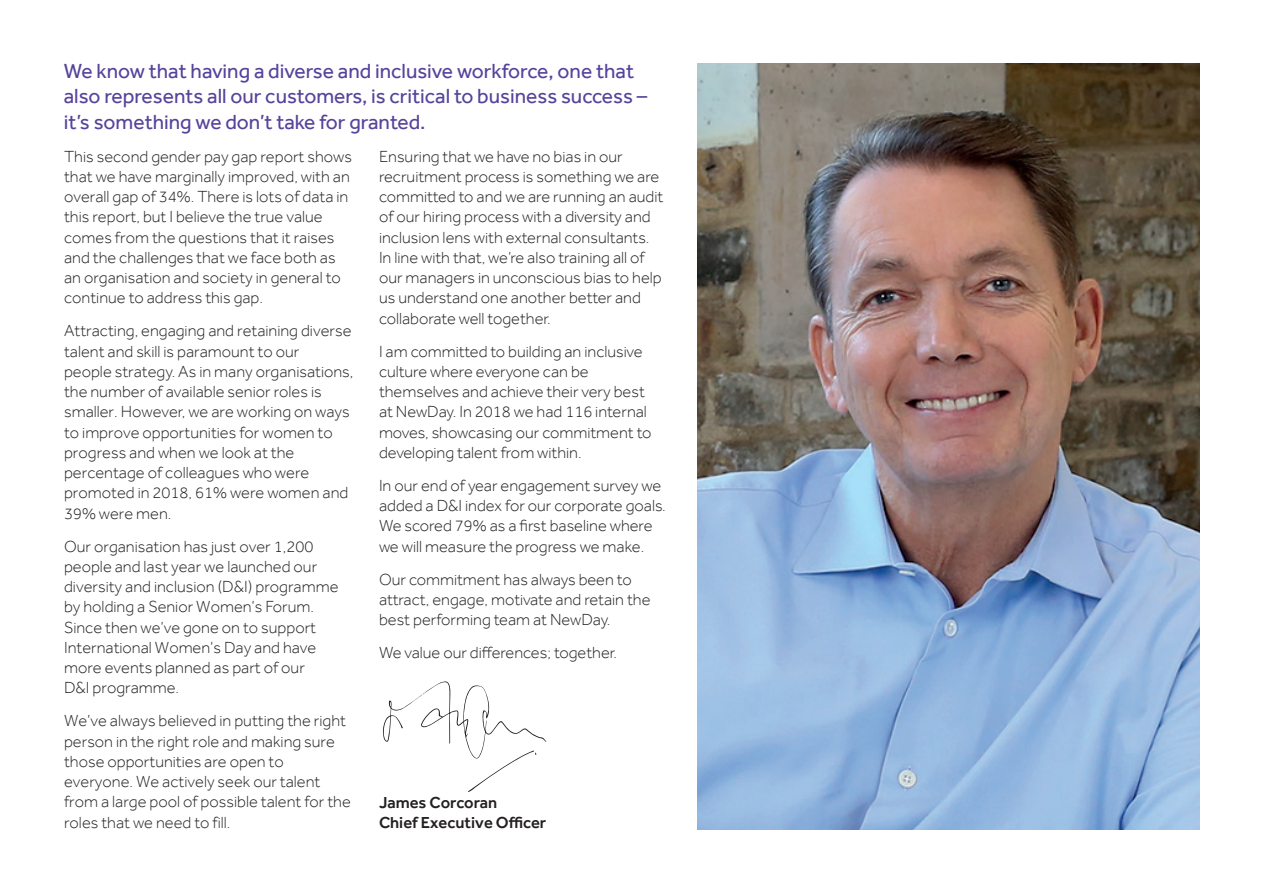
<style>
.page{position:relative;width:1263px;height:893px;background:#fff}
.page>*{position:absolute;margin:0;border:0;box-sizing:border-box;transform-origin:0 0}
.t1{font:21px/25.5px "Effra";color:#56439b}
.t2{font:300 16.5px/20.2px "Effra";color:#231f20}
.t3{font:500 16.5px/20.2px "Effra";color:#231f20}
</style>
<div class="page">
<img style="left:697px;top:64px;width:502px;height:765px">
<svg style="left:383px;top:681px;width:163px;height:111px"></svg>
<p class="t1" style="left:64px;top:58px;width:585px">We know that having a diverse and inclusive workforce, one that also represents all our customers, is critical to business success – it’s something we don’t take for granted.</p>
<p class="t2" style="left:64px;top:146px;width:289px">This second gender pay gap report shows that we have marginally improved, with an overall gap of 34%. There is lots of data in this report, but I believe the true value comes from the questions that it raises and the challenges that we face both as an organisation and society in general to continue to address this gap.</p>
<p class="t2" style="left:64px;top:321px;width:291px">Attracting, engaging and retaining diverse talent and skill is paramount to our<br>people strategy. As in many organisations, the number of available senior roles is smaller. However, we are working on ways to improve opportunities for women to progress and when we look at the percentage of colleagues who were promoted in 2018, 61% were women and 39% were men.</p>
<p class="t2" style="left:64px;top:536px;width:276px">Our organisation has just over 1,200 people and last year we launched our diversity and inclusion (D&amp;I) programme by holding a Senior Women’s Forum.<br>Since then we’ve gone on to support International Women’s Day and have more events planned as part of our<br>D&amp;I programme.</p>
<p class="t2" style="left:64px;top:711px;width:288px">We’ve always believed in putting the right person in the right role and making sure those opportunities are open to everyone. We actively seek our talent from a large pool of possible talent for the roles that we need to fill.</p>
<p class="t2" style="left:379px;top:146px;width:286px">Ensuring that we have no bias in our recruitment process is something we are committed to and we are running an audit of our hiring process with a diversity and inclusion lens with external consultants.<br>In line with that, we’re also training all of our managers in unconscious bias to help us understand one another better and collaborate well together.</p>
<p class="t2" style="left:379px;top:341px;width:274px">I am committed to building an inclusive culture where everyone can be themselves and achieve their very best at NewDay. In 2018 we had 116 internal moves, showcasing our commitment to developing talent from within.</p>
<p class="t2" style="left:379px;top:475px;width:288px">In our end of year engagement survey we added a D&amp;I index for our corporate goals.<br>We scored 79% as a first baseline where we will measure the progress we make.</p>
<p class="t2" style="left:379px;top:569px;width:273px">Our commitment has always been to attract, engage, motivate and retain the best performing team at NewDay.</p>
<p class="t2" style="left:379px;top:642px;width:240px">We value our differences; together.</p>
<p class="t3" style="left:379px;top:792px;width:169px">James Corcoran<br>Chief Executive Officer</p>
</div>
